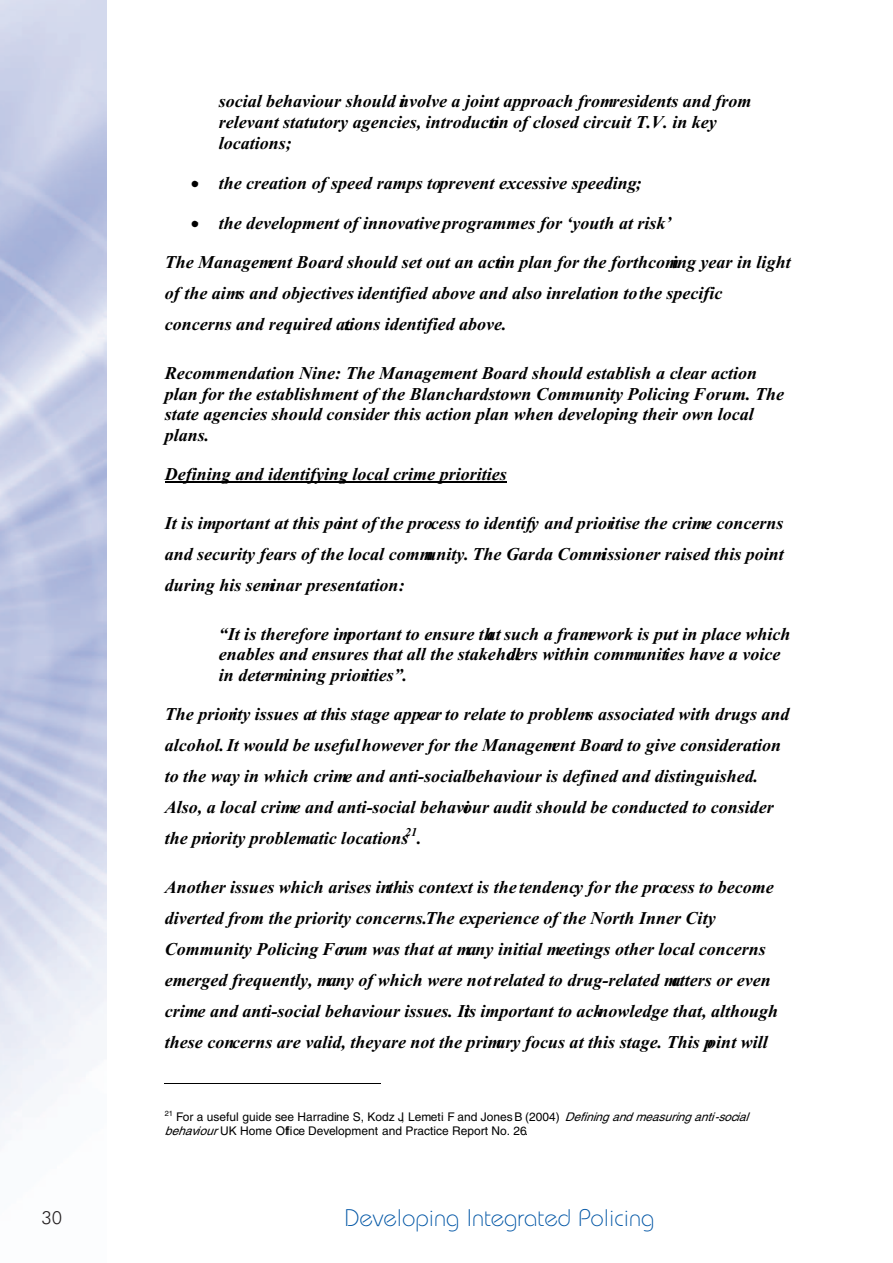
<style>
.page{position:relative;width:893px;height:1263px;background:#fff}
.page>*{position:absolute;margin:0;border:0;box-sizing:border-box;transform-origin:0 0}
.t1{font:300 24px "Bauhaus";color:#0155a5}
.t2{font:italic 700 18px/31px "Times";color:#000}
.t3{font:300 18px "Futura BT";color:#231f20}
.t4{font:12px/14.5px "Helvetica";color:#000}
.t5{font:italic 700 12px "Times";color:#000}
.s1{font-style:italic}
</style>
<div class="page">
<hr style="left:165px;top:482px;width:341px;height:1px;background:#000">
<hr style="left:165px;top:1083px;width:216px;height:1px;background:#000">
<p class="t2" style="left:219px;top:91px;width:534px;line-height:20.7px">social behaviour should involve a joint approach fromresidents and from relevant statutory agencies, introduction of closed circuit T.V. in key locations;</p>
<p class="t2" style="left:219px;top:167px;width:424px">the creation of speed ramps toprevent excessive speeding;</p>
<p class="t2" style="left:165px;top:203px;width:627px;line-height:38.7px;text-indent:54px">the development of innovative programmes for ‘youth at risk’<br>The Management Board should set out an action plan for the forthcoming year in light</p>
<p class="t2" style="left:165px;top:277px;width:559px">of the aims and objectives identified above and also inrelation to the specific concerns and required actions identified above.</p>
<p class="t2" style="left:165px;top:362px;width:621px;line-height:20.7px">Recommendation Nine: The Management Board should establish a clear action plan for the establishment of the Blanchardstown Community Policing Forum. The state agencies should consider this action plan when developing their own local plans.</p>
<p class="t2" style="left:165px;top:458px;width:344px">Defining and identifying local crime priorities</p>
<p class="t2" style="left:165px;top:507px;width:621px;text-align:justify">It is important at this point of the process to identify and prioritise the crime concerns and security fears of the local community. The Garda Commissioner raised this point during his seminar presentation:</p>
<p class="t2" style="left:219px;top:623px;width:573px;line-height:20.7px">“It is therefore important to ensure that such a framework is put in place which enables and ensures that all the stakeholders within communities have a voice in determining priorities”.</p>
<p class="t2" style="left:165px;top:698px;width:626px">The priority issues at this stage appear to relate to problems associated with drugs and alcohol. It would be usefulhowever for the Management Board to give consideration to the way in which crime and anti-socialbehaviour is defined and distinguished.<br>Also, a local crime and anti-social behaviour audit should be conducted to consider the priority problematic locations</p>
<p class="t5" style="left:405px;top:824px;width:14px">21</p>
<p class="t2" style="left:417px;top:822px;width:6px">.</p>
<p class="t2" style="left:165px;top:871px;width:615px">Another issues which arises inthis context is the tendency for the process to become diverted from the priority concerns. The experience of the North Inner City Community Policing Forum was that at many initial meetings other local concerns emerged frequently, many of which were not related to drug-related matters or even crime and anti-social behaviour issues. Itis important to acknowledge that, although these concerns are valid, they are not the primary focus at this stage. This point will</p>
<p class="t4" style="left:165px;top:1110px;width:589px"><sup>21</sup> For a useful guide see Harradine S, Kodz J, Lemeti F and Jones B (2004) <span class="s1">Definingandmeasuringanti-social behaviour</span>UK Home Office Development and Practice Report No. 26.</p>
<p class="t3" style="left:41px;top:1210px;width:22px">30</p>
<h1 class="t1" style="left:345px;top:1209px;width:311px">Developing Integrated Policing</h1>
</div>
